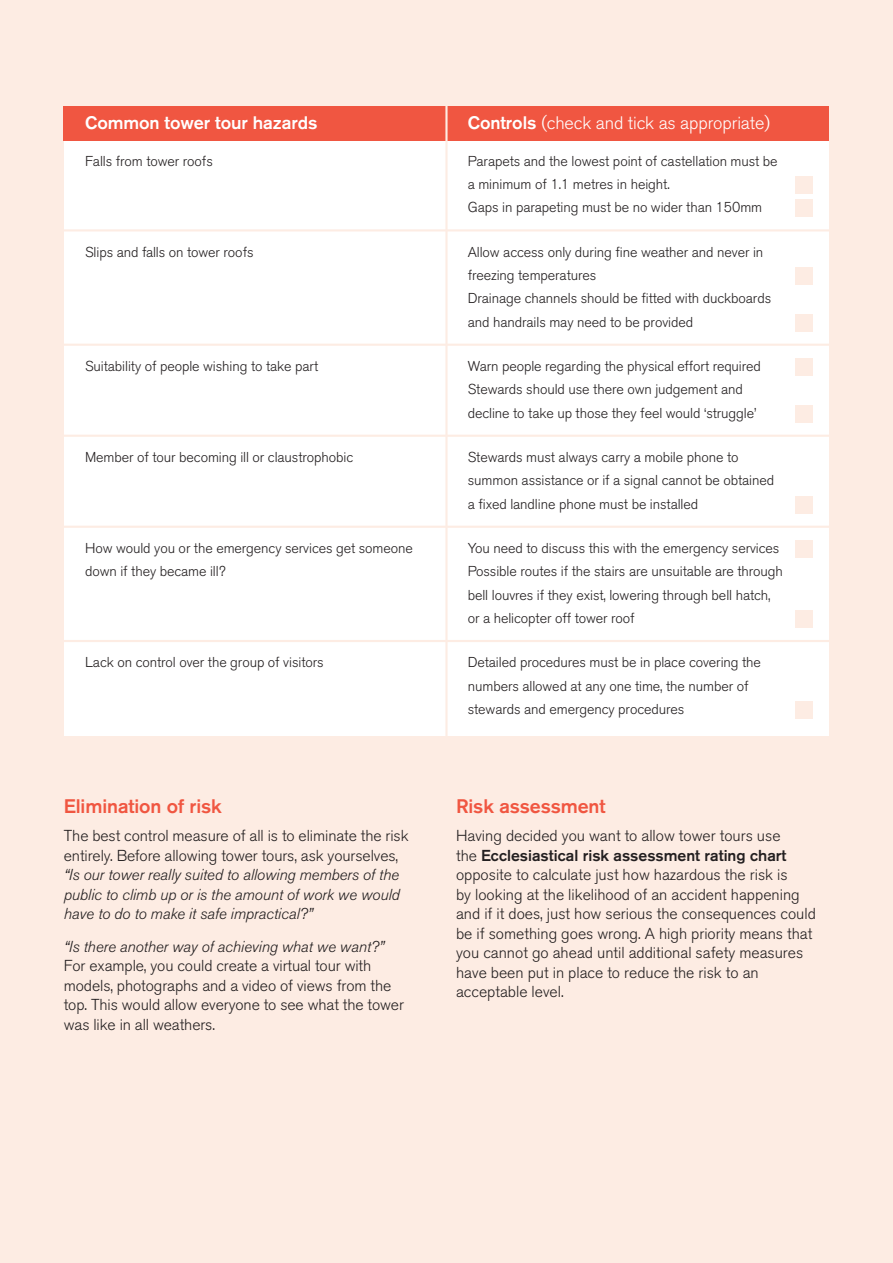
<style>
.page{position:relative;width:893px;height:1263px;background:#fdece3}
.page>*{position:absolute;margin:0;border:0;box-sizing:border-box;transform-origin:0 0}
.t1{font:500 19.5px "Akzidenz Grotesk BQ";letter-spacing:-.005em;color:#f05641}
.t2{font:300 18px "Akzidenz Grotesk BQ";letter-spacing:-.005em;color:#fff}
.t3{font:500 18px "Akzidenz Grotesk BQ";letter-spacing:-.005em;color:#fff}
.t4{font:300 15.75px/19.5px "Akzidenz Grotesk BQ";color:#231f20}
.t5{font:italic 300 15.75px/19.5px "Akzidenz Grotesk BQ";letter-spacing:-.005em;color:#231f20;text-align:justify}
.t6{font:300 14.25px/23.2px "Akzidenz Grotesk BQ";letter-spacing:-.005em;color:#231f20}
.s1{font-weight:500}
</style>
<div class="page">
<div style="left:64px;top:140px;width:382px;height:596px;background:#fff"></div>
<hr style="left:64px;top:229px;width:382px;height:2px;background:#fdece3">
<hr style="left:64px;top:344px;width:382px;height:2px;background:#fdece3">
<hr style="left:64px;top:435px;width:382px;height:2px;background:#fdece3">
<hr style="left:64px;top:526px;width:382px;height:2px;background:#fdece3">
<hr style="left:64px;top:640px;width:382px;height:2px;background:#fdece3">
<div style="left:446px;top:140px;width:383px;height:596px;background:#fff"></div>
<hr style="left:446px;top:229px;width:383px;height:2px;background:#fdece3">
<hr style="left:446px;top:344px;width:383px;height:2px;background:#fdece3">
<hr style="left:446px;top:435px;width:383px;height:2px;background:#fdece3">
<hr style="left:446px;top:526px;width:383px;height:2px;background:#fdece3">
<hr style="left:446px;top:640px;width:383px;height:2px;background:#fdece3">
<div style="left:795px;top:701px;width:17px;height:17px;background:#fdece3"></div>
<div style="left:795px;top:610px;width:17px;height:17px;background:#fdece3"></div>
<div style="left:795px;top:541px;width:17px;height:17px;background:#fdece3"></div>
<div style="left:795px;top:496px;width:17px;height:17px;background:#fdece3"></div>
<div style="left:795px;top:405px;width:17px;height:17px;background:#fdece3"></div>
<div style="left:795px;top:359px;width:17px;height:17px;background:#fdece3"></div>
<div style="left:795px;top:314px;width:17px;height:17px;background:#fdece3"></div>
<div style="left:795px;top:268px;width:17px;height:17px;background:#fdece3"></div>
<div style="left:795px;top:200px;width:17px;height:17px;background:#fdece3"></div>
<div style="left:795px;top:177px;width:17px;height:17px;background:#fdece3"></div>
<div style="left:64px;top:106px;width:765px;height:34px;background:#f05641"></div>
<hr style="left:445px;top:102px;width:3px;height:672px;background:#fdece3">
<p class="t3" style="left:85px;top:117px;width:234px">Common tower tour hazards</p>
<p class="t2" style="left:468px;top:117px;width:304px"><span class="s1">Controls</span> (check and tick as appropriate)</p>
<p class="t6" style="left:85px;top:151px;width:129px">Falls from tower roofs</p>
<p class="t6" style="left:85px;top:242px;width:170px">Slips and falls on tower roofs</p>
<p class="t6" style="left:85px;top:356px;width:235px">Suitability of people wishing to take part</p>
<p class="t6" style="left:85px;top:447px;width:270px">Member of tour becoming ill or claustrophobic</p>
<p class="t6" style="left:85px;top:538px;width:329px">How would you or the emergency services get someone down if they became ill?</p>
<p class="t6" style="left:85px;top:652px;width:240px">Lack on control over the group of visitors</p>
<h1 class="t1" style="left:64px;top:799px;width:160px">Elimination of risk</h1>
<p class="t4" style="left:64px;top:828px;width:346px">The best control measure of all is to eliminate the risk entirely. Before allowing tower tours, ask yourselves,</p>
<p class="t5" style="left:64px;top:867px;width:337px">“Is our tower really suited to allowing members of the public to climb up or is the amount of work we would have to do to make it safe impractical?”</p>
<p class="t5" style="left:64px;top:938px;width:322px">“Is there another way of achieving what we want?”</p>
<p class="t4" style="left:64px;top:957px;width:342px">For example, you could create a virtual tour with models, photographs and a video of views from the top. This would allow everyone to see what the tower was like in all weathers.</p>
<p class="t6" style="left:468px;top:151px;width:311px">Parapets and the lowest point of castellation must be a minimum of 1.1 metres in height.<br>Gaps in parapeting must be no wider than 150mm</p>
<p class="t6" style="left:468px;top:242px;width:305px">Allow access only during fine weather and never in freezing temperatures<br>Drainage channels should be fitted with duckboards and handrails may need to be provided</p>
<p class="t6" style="left:468px;top:356px;width:295px">Warn people regarding the physical effort required<br>Stewards should use there own judgement and decline to take up those they feel would ‘struggle’</p>
<p class="t6" style="left:468px;top:447px;width:308px">Stewards must always carry a mobile phone to summon assistance or if a signal cannot be obtained a fixed landline phone must be installed</p>
<p class="t6" style="left:468px;top:538px;width:317px">You need to discuss this with the emergency services Possible routes if the stairs are unsuitable are through bell louvres if they exist, lowering through bell hatch, or a helicopter off tower roof</p>
<p class="t6" style="left:468px;top:652px;width:295px">Detailed procedures must be in place covering the numbers allowed at any one time, the number of stewards and emergency procedures</p>
<h1 class="t1" style="left:456px;top:799px;width:151px">Risk assessment</h1>
<p class="t4" style="left:456px;top:828px;width:361px">Having decided you want to allow tower tours use<br>the <span class="s1">Ecclesiastical risk assessment rating chart </span>opposite to calculate just how hazardous the risk is<br>by looking at the likelihood of an accident happening and if it does, just how serious the consequences could be if something goes wrong. A high priority means that you cannot go ahead until additional safety measures have been put in place to reduce the risk to an acceptable level.</p>
</div>
